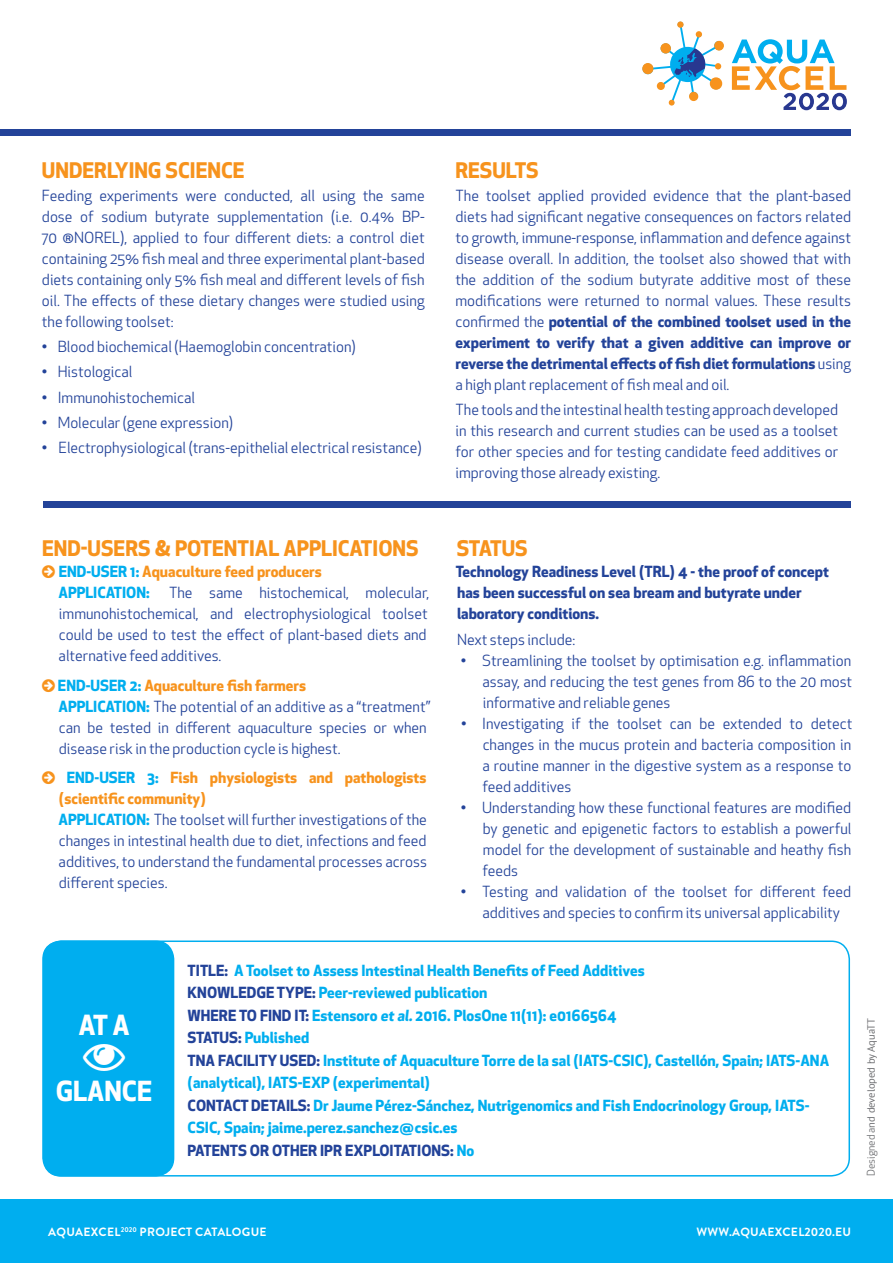
<style>
.page{position:relative;width:893px;height:1263px;background:#fff}
.page>*{position:absolute;margin:0;border:0;box-sizing:border-box;transform-origin:0 0}
.t1{font:42px "Font Awesome";color:#fff}
.t2{font:700 27px "Apex New";color:#fff}
.Body{font:700 21px "Apex New";color:#f7931d}
.Body-2{font:15px/21px "Apex New";color:#234399;text-align:justify}
.Body-3{font:700 15px/22.5px "Apex New";color:#00aeef}
.Body-4{font:700 15px "Apex New";color:#234399}
.Body-5{font:700 15px/21px "Apex New";color:#f7931d}
.t3{font:700 12px "Brandon Grotesque";letter-spacing:.025em;color:#fff}
.Body-6{font:10.5px "PT Sans";color:#6c6d70}
.s1{font-weight:700}
.s2{color:#00aeef}
.s3{font-weight:700;color:#00aeef}
.s4{color:#234399}
.s5{font-family:"Apex New"}
</style>
<div class="page">
<div style="left:0;top:1199px;width:893px;height:64px;background:#00aeef"></div>
<div style="left:0;top:130px;width:850px;height:6px;background:#234399"></div>
<div style="left:43px;top:941px;width:131px;height:235px;background:#00aeef;border-radius:18px"></div>
<div style="left:42px;top:940px;width:132px;height:236px;border:2px solid #00aeef;border-radius:18px"></div>
<div style="left:43px;top:940px;width:807px;height:236px;border:2px solid #00aeef;border-radius:18px"></div>
<svg style="left:642px;top:22px;width:81px;height:84px"></svg>
<svg style="left:732px;top:39px;width:115px;height:71px"></svg>
<div style="left:43px;top:502px;width:807px;height:6px;background:#234399"></div>
<p class="Body" style="left:42px;top:155px;width:204px">UNDERLYING SCIENCE</p>
<p class="Body-2" style="left:42px;top:185px;width:384px">Feeding experiments were conducted, all using the same dose of sodium butyrate supplementation (i.e. 0.4% BP-70 ®NOREL), applied to four different diets: a control diet containing 25% fish meal and three experimental plant-based diets containing only 5% fish meal and different levels of fish oil. The effects of these dietary changes were studied using the following toolset:</p>
<p class="Body-2" style="left:42px;top:336px;width:315px">• Blood biochemical (Haemoglobin concentration)</p>
<p class="Body-2" style="left:42px;top:361px;width:92px">• Histological</p>
<p class="Body-2" style="left:42px;top:387px;width:155px">• Immunohistochemical</p>
<p class="Body-2" style="left:42px;top:412px;width:193px">• Molecular (gene expression)</p>
<p class="Body-2" style="left:42px;top:437px;width:381px">• Electrophysiological (trans-epithelial electrical resistance)</p>
<p class="Body" style="left:455px;top:155px;width:85px">RESULTS</p>
<p class="Body-2" style="left:455px;top:185px;width:397px">The toolset applied provided evidence that the plant-based diets had significant negative consequences on factors related to growth, immune-response, inflammation and defence against disease overall. In addition, the toolset also showed that with the addition of the sodium butyrate additive most of these modifications were returned to normal values. These results confirmed the <span class="s1">potential of the combined toolset used in the experiment to verify that a given additive can improve or reverse the detrimental effects of fish diet formulations</span> using a high plant replacement of fish meal and oil.</p>
<p class="Body-2" style="left:455px;top:399px;width:384px">The tools and the intestinal health testing approach developed in this research and current studies can be used as a toolset for other species and for testing candidate feed additives or improving those already existing.</p>
<p class="Body" style="left:42px;top:533px;width:378px">END-USERS &amp; POTENTIAL APPLICATIONS</p>
<p class="Body-5" style="left:59px;top:561px;width:265px"><span class="s2">END-USER 1:</span> Aquaculture feed producers</p>
<p class="Body-3" style="left:58px;top:581px;width:93px">APPLICATION:</p>
<p class="Body-2" style="left:59px;top:582px;width:372px;text-align:left;text-indent:110px">The same histochemical, molecular, immunohistochemical, and electrophysiological toolset could be used to test the effect of plant-based diets and alternative feed additives.</p>
<p class="Body-5" style="left:58px;top:674px;width:250px"><span class="s2">END-USER 2:</span> Aquaculture fish farmers</p>
<p class="Body-2" style="left:58px;top:696px;width:373px;text-align:left"><span class="s3">APPLICATION:</span> The potential of an additive as a “treatment” can be tested in different aquaculture species or when disease risk in the production cycle is highest.</p>
<p class="Body-5" style="left:59px;top:767px;width:369px;text-indent:8px"><span class="s2">END-USER 3:</span> Fish physiologists and pathologists (scientific community)</p>
<p class="Body-2" style="left:58px;top:809px;width:370px"><span class="s3">APPLICATION:</span> The toolset will further investigations of the changes in intestinal health due to diet, infections and feed additives, to understand the fundamental processes across different species.</p>
<p class="Body" style="left:457px;top:533px;width:72px">STATUS</p>
<p class="Body-4" style="left:456px;top:561px;width:375px">Technology Readiness Level (TRL) 4 - the proof of concept</p>
<p class="Body-4" style="left:457px;top:582px;width:346px">has been successful on sea bream and butyrate under</p>
<p class="Body-4" style="left:457px;top:603px;width:144px">laboratory conditions.</p>
<p class="Body-2" style="left:457px;top:629px;width:119px">Next steps include:</p>
<p class="Body-2" style="left:482px;top:650px;width:371px;text-indent:-22px">• Streamlining the toolset by optimisation e.g. inflammation assay, and reducing the test genes from 86 to the 20 most informative and reliable genes</p>
<p class="Body-2" style="left:482px;top:713px;width:371px;text-indent:-21px">• Investigating if the toolset can be extended to detect changes in the mucus protein and bacteria composition in a routine manner in the digestive system as a response to feed additives</p>
<p class="Body-2" style="left:482px;top:797px;width:370px;text-indent:-22px">• Understanding how these functional features are modified by genetic and epigenetic factors to establish a powerful model for the development of sustainable and heathy fish feeds</p>
<p class="Body-2" style="left:482px;top:881px;width:370px;text-indent:-22px">• Testing and validation of the toolset for different feed additives and species to confirm its universal applicability</p>
<p class="t2" style="left:78px;top:1006px;width:53px">AT A</p>
<p class="t1" style="left:83px;top:1035px;width:43px">■</p>
<p class="t2" style="left:56px;top:1072px;width:98px">GLANCE</p>
<p class="Body-3" style="left:188px;top:958px;width:459px"><span class="s4">TITLE:</span> A Toolset to Assess Intestinal Health Benefits of Feed Additives</p>
<p class="Body-3" style="left:188px;top:981px;width:301px"><span class="s4">KNOWLEDGE TYPE:</span> Peer-reviewed publication</p>
<p class="Body-3" style="left:188px;top:1003px;width:430px"><span class="s4">WHERE TO FIND IT:</span> Estensoro et al.2016. PlosOne 11(11): e0166564</p>
<p class="Body-3" style="left:188px;top:1026px;width:123px"><span class="s4">STATUS:</span> Published</p>
<p class="Body-3" style="left:188px;top:1048px;width:643px"><span class="s4">TNA FACILITY USED:</span> Institute of Aquaculture Torre de la sal (IATS-CSIC), Castellón, Spain; IATS-ANA (analytical), IATS-EXP (experimental)</p>
<p class="Body-3" style="left:188px;top:1093px;width:623px"><span class="s4">CONTACT DETAILS:</span> Dr Jaume Pérez-Sánchez, Nutrigenomics and Fish Endocrinology Group, IATS-<br>CSIC, Spain; jaime.perez.sanchez@csic.es</p>
<p class="Body-4" style="left:188px;top:1139px;width:288px">PATENTS OR OTHER IPR EXPLOITATIONS: <span class="s2">No</span></p>
<p class="Body-6" style="left:864px;top:1176px;width:159px;rotate:-90deg"><span class="s5">Designed a</span>nd developed by AquaTT</p>
<p class="t3" style="left:48px;top:1224px;width:220px">AQUAEXCEL<sup>2020</sup> PROJECT CATALOGUE</p>
<p class="t3" style="left:696px;top:1224px;width:156px">WWW.AQUAEXCEL2020.EU</p>
</div>
